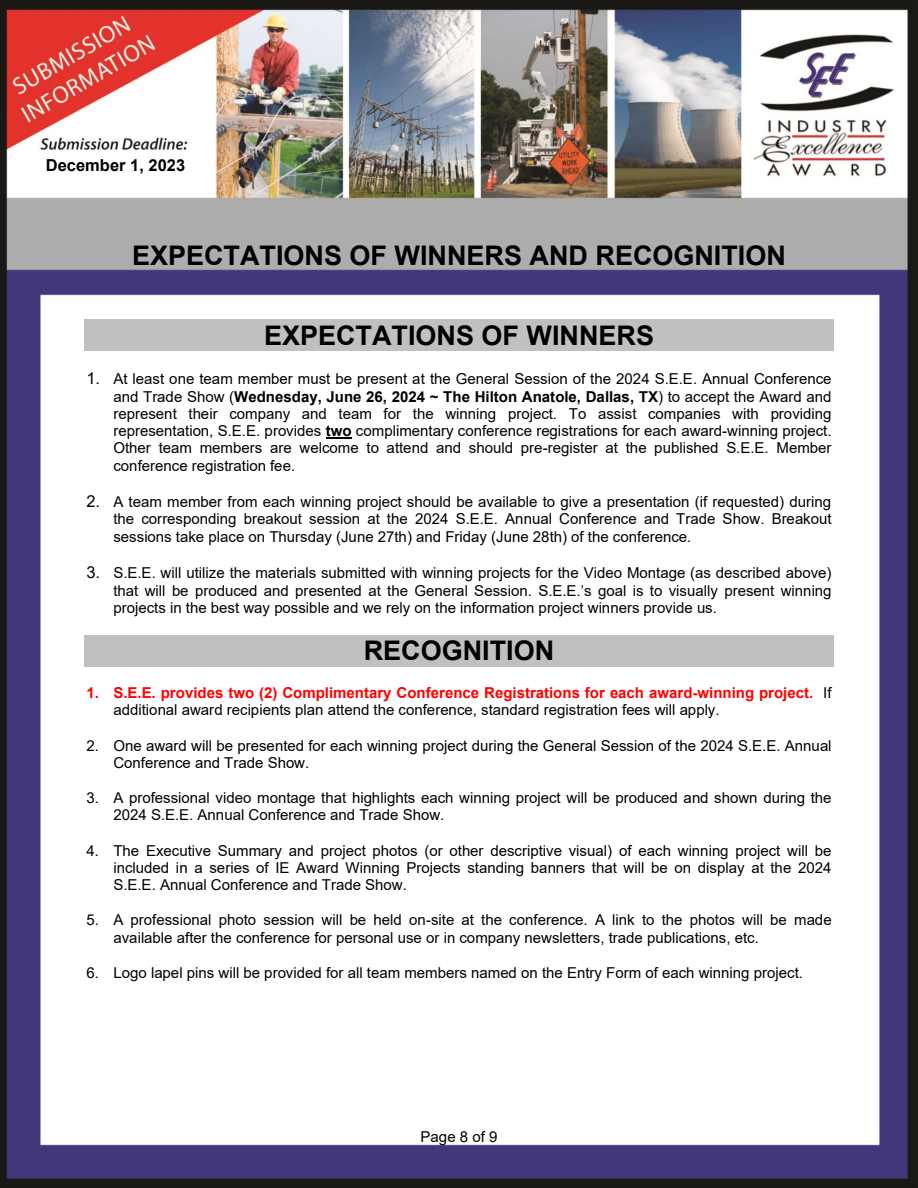
<style>
.page{position:relative;width:918px;height:1188px;background:#fff}
.page>*{position:absolute;margin:0;border:0;box-sizing:border-box;transform-origin:0 0}
.t1{font:700 27px "Arial";color:#000}
.t2{font:700 16.5px "Arial";color:#000}
.t3{font:15px/17.2px "Arial";color:#000;text-align:justify}
.t4{font:700 15px/17.2px "Arial";color:#f00}
.s1{font-size:16.5px}
.s2{font-weight:700}
.s3{font-weight:400;color:#000}
</style>
<div class="page">
<img style="left:0;top:0;width:918px;height:1188px">
<div style="left:84px;top:320px;width:750px;height:31px;background:#c0c0c0"></div>
<svg style="left:326px;top:438px;width:26px;height:1px"></svg>
<div style="left:84px;top:635px;width:750px;height:31px;background:#c0c0c0"></div>
<p class="t2" style="left:46px;top:156px;width:141px">December 1, 2023</p>
<p class="t1" style="left:132px;top:240px;width:655px">EXPECTATIONS OF WINNERS AND RECOGNITION</p>
<p class="t1" style="left:264px;top:321px;width:392px">EXPECTATIONS OF WINNERS</p>
<p class="t3" style="left:113px;top:370px;width:720px;text-indent:-27px"><span class="s1">1.</span> At least one team member must be present at the General Session of the 2024 S.E.E. Annual Conference and Trade Show (<span class="s2">Wednesday, June 26, 2024 ~ The Hilton Anatole, Dallas, TX</span>) to accept the Award and represent their company and team for the winning project. To assist companies with providing representation, S.E.E. provides <span class="s2">two</span> complimentary conference registrations for each award-winning project.<br>Other team members are welcome to attend and should pre-register at the published S.E.E. Member conference registration fee.</p>
<p class="t3" style="left:113px;top:493px;width:720px;text-indent:-27px"><span class="s1">2.</span> A team member from each winning project should be available to give a presentation (if requested) during the corresponding breakout session at the 2024 S.E.E. Annual Conference and Trade Show. Breakout sessions take place on Thursday (June 27th) and Friday (June 28th) of the conference.</p>
<p class="t3" style="left:113px;top:564px;width:720px;text-indent:-27px"><span class="s1">3.</span> S.E.E. will utilize the materials submitted with winning projects for the Video Montage (as described above) that will be produced and presented at the General Session. S.E.E.’s goal is to visually present winning projects in the best way possible and we rely on the information project winners provide us.</p>
<p class="t1" style="left:364px;top:636px;width:192px">RECOGNITION</p>
<p class="t4" style="left:113px;top:684px;width:720px;text-indent:-27px">1. S.E.E. provides two (2) Complimentary Conference Registrations for each award-winning project. <span class="s3">If additional award recipients plan attend the conference, standard registration fees will apply.</span></p>
<p class="t3" style="left:113px;top:737px;width:720px;text-indent:-27px">2. One award will be presented for each winning project during the General Session of the 2024 S.E.E. Annual<br>Conference and Trade Show.</p>
<p class="t3" style="left:113px;top:789px;width:720px;text-indent:-27px">3. A professional video montage that highlights each winning project will be produced and shown during the<br>2024 S.E.E. Annual Conference and Trade Show.</p>
<p class="t3" style="left:113px;top:842px;width:720px;text-indent:-27px">4. The Executive Summary and project photos (or other descriptive visual) of each winning project will be included in a series of IE Award Winning Projects standing banners that will be on display at the 2024<br>S.E.E. Annual Conference and Trade Show.</p>
<p class="t3" style="left:113px;top:912px;width:720px;text-indent:-27px">5. A professional photo session will be held on-site at the conference. A link to the photos will be made available after the conference for personal use or in company newsletters, trade publications, etc.</p>
<p class="t3" style="left:86px;top:964px;width:718px">6. Logo lapel pins will be provided for all team members named on the Entry Form of each winning project.</p>
<p class="t3" style="left:421px;top:1128px;width:78px">Page 8 of 9</p>
</div>
